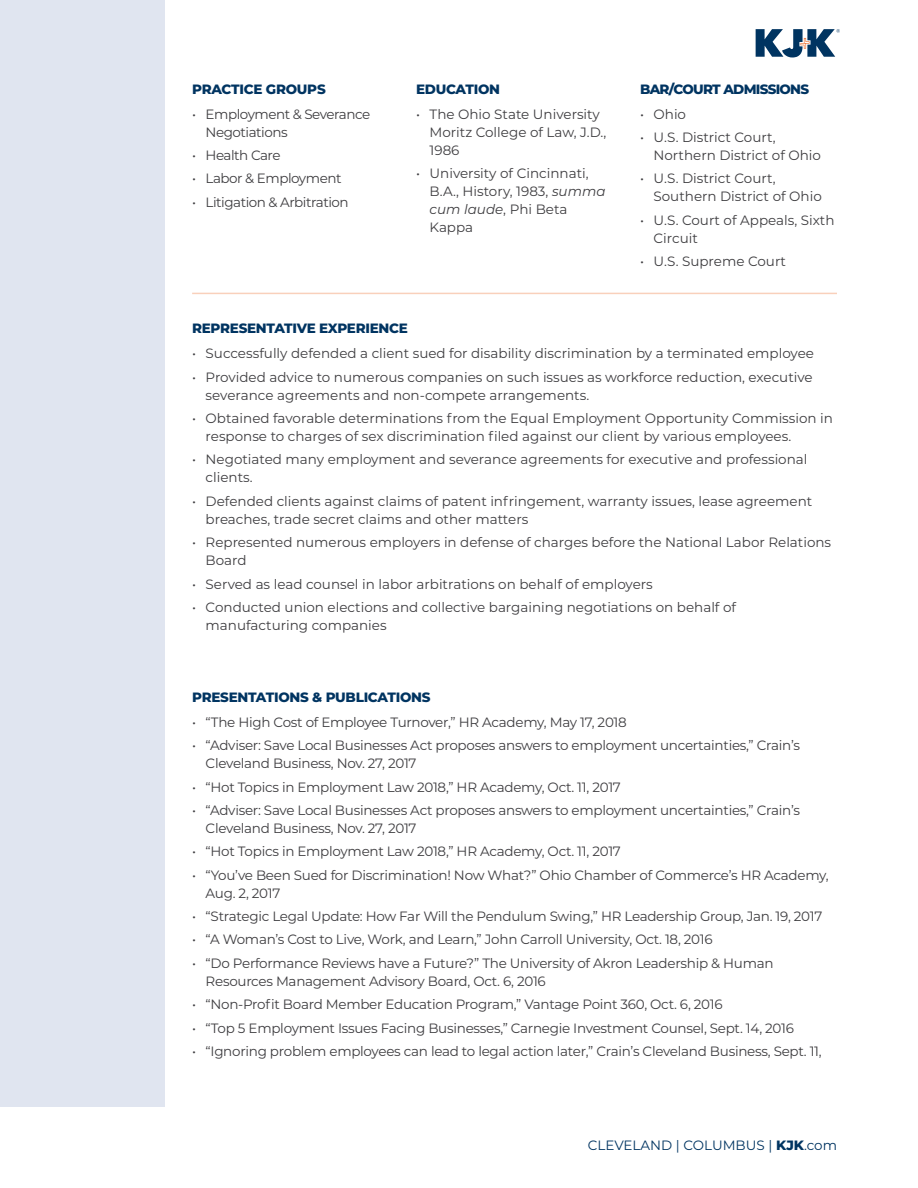
<style>
.page{position:relative;width:918px;height:1188px;background:#fff}
.page>*{position:absolute;margin:0;border:0;box-sizing:border-box;transform-origin:0 0}
.t1{font:13.5px/18px "Montserrat";letter-spacing:-.015em;color:#3e3d40}
.t2{font:13.5px/18px "Montserrat";letter-spacing:-.035em;color:#3e3d40}
.t3{font:800 13.5px "Montserrat";letter-spacing:-.02em;color:#003461}
.t4{font:13.5px "Montserrat";color:#003461}
.t5{font:800 13.5px "Montserrat";letter-spacing:-.055em;color:#003461}
.s1{font-style:italic}
.s2{font-weight:800}
</style>
<div class="page">
<div style="left:0;top:0;width:165px;height:1107px;background:#e0e5f0"></div>
<svg style="left:756px;top:29px;width:84px;height:29px"></svg>
<hr style="left:192px;top:293px;width:645px;height:1px;background:#f9d0bb">
<p class="t3" style="left:192px;top:79px;width:135px">PRACTICE GROUPS</p>
<p class="t2" style="left:206px;top:104px;width:166px;text-indent:-14px">• Employment &amp; Severance<br>Negotiations</p>
<p class="t2" style="left:192px;top:146px;width:90px">• Health Care</p>
<p class="t2" style="left:192px;top:169px;width:151px">• Labor &amp; Employment</p>
<p class="t2" style="left:192px;top:193px;width:158px">• Litigation &amp; Arbitration</p>
<p class="t3" style="left:416px;top:79px;width:86px">EDUCATION</p>
<p class="t1" style="left:430px;top:105px;width:178px;text-indent:-14px">• The Ohio State University<br>Moritz College of Law, J.D.,<br>1986</p>
<p class="t1" style="left:430px;top:164px;width:177px;text-indent:-14px">• University of Cincinnati,<br>B.A., History, 1983, <span class="s1">summa cum laude</span>, Phi Beta<br>Kappa</p>
<p class="t5" style="left:640px;top:79px;width:171px">BAR/COURT ADMISSIONS</p>
<p class="t1" style="left:640px;top:104px;width:48px">• Ohio</p>
<p class="t1" style="left:654px;top:128px;width:169px;text-indent:-14px">• U.S. District Court,<br>Northern District of Ohio</p>
<p class="t1" style="left:654px;top:169px;width:170px;text-indent:-14px">• U.S. District Court,<br>Southern District of Ohio</p>
<p class="t1" style="left:654px;top:211px;width:182px;text-indent:-14px">• U.S. Court of Appeals, Sixth<br>Circuit</p>
<p class="t1" style="left:640px;top:252px;width:148px">• U.S. Supreme Court</p>
<p class="t3" style="left:192px;top:319px;width:217px">REPRESENTATIVE EXPERIENCE</p>
<p class="t1" style="left:192px;top:344px;width:623px">• Successfully defended a client sued for disability discrimination by a terminated employee</p>
<p class="t1" style="left:206px;top:367px;width:609px;text-indent:-14px">• Provided advice to numerous companies on such issues as workforce reduction, executive severance agreements and non-compete arrangements.</p>
<p class="t1" style="left:206px;top:409px;width:629px;text-indent:-14px">• Obtained favorable determinations from the Equal Employment Opportunity Commission in response to charges of sex discrimination filed against our client by various employees.</p>
<p class="t1" style="left:206px;top:450px;width:603px;text-indent:-14px">• Negotiated many employment and severance agreements for executive and professional clients.</p>
<p class="t1" style="left:206px;top:492px;width:608px;text-indent:-14px">• Defended clients against claims of patent infringement, warranty issues, lease agreement breaches, trade secret claims and other matters</p>
<p class="t1" style="left:206px;top:533px;width:627px;text-indent:-14px">• Represented numerous employers in defense of charges before the National Labor Relations<br>Board</p>
<p class="t1" style="left:192px;top:574px;width:462px">• Served as lead counsel in labor arbitrations on behalf of employers</p>
<p class="t1" style="left:206px;top:598px;width:532px;text-indent:-14px">• Conducted union elections and collective bargaining negotiations on behalf of manufacturing companies</p>
<p class="t3" style="left:192px;top:687px;width:240px">PRESENTATIONS &amp; PUBLICATIONS</p>
<p class="t1" style="left:192px;top:712px;width:436px">• “The High Cost of Employee Turnover,” HR Academy, May 17, 2018</p>
<p class="t1" style="left:206px;top:736px;width:596px;text-indent:-14px">• “Adviser: Save Local Businesses Act proposes answers to employment uncertainties,” Crain’s<br>Cleveland Business, Nov. 27, 2017</p>
<p class="t1" style="left:192px;top:777px;width:430px">• “Hot Topics in Employment Law 2018,” HR Academy, Oct. 11, 2017</p>
<p class="t1" style="left:206px;top:801px;width:596px;text-indent:-14px">• “Adviser: Save Local Businesses Act proposes answers to employment uncertainties,” Crain’s<br>Cleveland Business, Nov. 27, 2017</p>
<p class="t1" style="left:192px;top:842px;width:430px">• “Hot Topics in Employment Law 2018,” HR Academy, Oct. 11, 2017</p>
<p class="t1" style="left:206px;top:865px;width:625px;text-indent:-14px">• “You’ve Been Sued for Discrimination! Now What?” Ohio Chamber of Commerce’s HR Academy,<br>Aug. 2, 2017</p>
<p class="t1" style="left:192px;top:907px;width:632px">• “Strategic Legal Update: How Far Will the Pendulum Swing,” HR Leadership Group, Jan. 19, 2017</p>
<p class="t1" style="left:192px;top:930px;width:522px">• “A Woman’s Cost to Live, Work, and Learn,” John Carroll University, Oct. 18, 2016</p>
<p class="t1" style="left:206px;top:954px;width:570px;text-indent:-14px">• “Do Performance Reviews have a Future?” The University of Akron Leadership &amp; Human<br>Resources Management Advisory Board, Oct. 6, 2016</p>
<p class="t1" style="left:192px;top:995px;width:532px">• “Non-Profit Board Member Education Program,” Vantage Point 360, Oct. 6, 2016</p>
<p class="t1" style="left:192px;top:1018px;width:603px">• “Top 5 Employment Issues Facing Businesses,” Carnegie Investment Counsel, Sept. 14, 2016</p>
<p class="t1" style="left:192px;top:1042px;width:631px">• “Ignoring problem employees can lead to legal action later,” Crain’s Cleveland Business, Sept. 11,</p>
<p class="t4" style="left:588px;top:1135px;width:251px">CLEVELAND | COLUMBUS | <span class="s2">KJK</span>.com</p>
</div>
